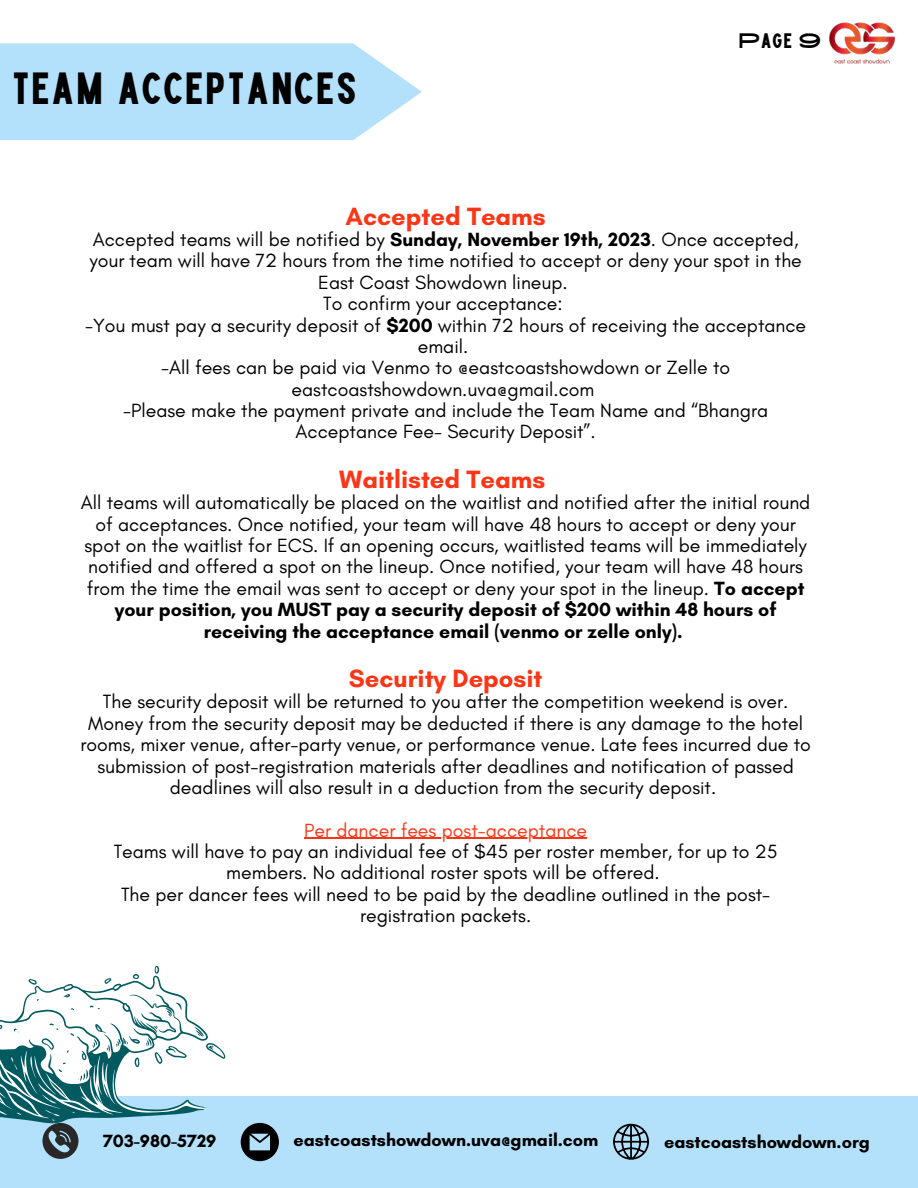
<style>
.page{position:relative;width:918px;height:1188px;background:#fff}
.page>*{position:absolute;margin:0;border:0;box-sizing:border-box;transform-origin:0 0}
.t1{font:45px "High Cruiser";color:#000}
.t2{font:700 25.5px "Glacial Indifference";color:#fb3617}
.t3{font:21px "High Cruiser";color:#000}
.t4{font:19.5px/21.3px "Glacial Indifference";color:#000;text-align:center}
.t5{font:19.5px "Glacial Indifference";color:#fb3617}
.t6{font:700 18px "Glacial Indifference";color:#000}
.s1{font-weight:700}
</style>
<div class="page">
<svg style="left:0;top:43px;width:422px;height:97px;background:#b9e2fa"></svg>
<div style="left:0;top:1096px;width:918px;height:92px;background:#b3e0fa"></div>
<img style="left:829px;top:22px;width:66px;height:42px">
<svg style="left:241px;top:1123px;width:38px;height:38px"></svg>
<svg style="left:613px;top:1124px;width:36px;height:36px"></svg>
<svg style="left:0;top:966px;width:225px;height:193px"></svg>
<hr style="left:304px;top:838px;width:283px;height:1px;background:#fb3617">
<p class="t1" style="left:11px;top:64px;width:348px">TEAM ACCEPTANCES</p>
<p class="t3" style="left:738px;top:29px;width:85px">PAGE 9</p>
<p class="t2" style="left:346px;top:200px;width:202px">Accepted Teams</p>
<p class="t4" style="left:89px;top:229px;width:714px">Accepted teams will be notified by <span class="s1">Sunday, November 19th, 2023</span>. Once accepted, your team will have 72 hours from the time notified to accept or deny your spot in the<br>East Coast Showdown lineup.</p>
<p class="t4" style="left:323px;top:293px;width:241px">To confirm your acceptance:</p>
<p class="t4" style="left:85px;top:314px;width:723px">-You must pay a security deposit of <span class="s1">$200</span> within 72 hours of receiving the acceptance email.</p>
<p class="t4" style="left:161px;top:357px;width:570px">-All fees can be paid via Venmo to @eastcoastshowdown or Zelle to eastcoastshowdown.uva@gmail.com</p>
<p class="t4" style="left:123px;top:400px;width:647px">-Please make the payment private and include the Team Name and “Bhangra<br>Acceptance Fee- Security Deposit”.</p>
<p class="t2" style="left:339px;top:464px;width:208px">Waitlisted Teams</p>
<p class="t4" style="left:81px;top:492px;width:731px">All teams will automatically be placed on the waitlist and notified after the initial round of acceptances. Once notified, your team will have 48 hours to accept or deny your spot on the waitlist for ECS. If an opening occurs, waitlisted teams will be immediately notified and offered a spot on the lineup. Once notified, your team will have 48 hours from the time the email was sent to accept or deny your spot in the lineup. <span class="s1">To accept your position, you MUST pay a security deposit of $200 within 48 hours of receiving the acceptance email (venmo or zelle only).</span></p>
<p class="t2" style="left:349px;top:663px;width:195px">Security Deposit</p>
<p class="t4" style="left:80px;top:691px;width:732px">The security deposit will be returned to you after the competition weekend is over.<br>Money from the security deposit may be deducted if there is any damage to the hotel rooms, mixer venue, after-party venue, or performance venue. Late fees incurred due to submission of post-registration materials after deadlines and notification of passed deadlines will also result in a deduction from the security deposit.</p>
<p class="t5" style="left:304px;top:818px;width:284px">Per dancer fees post-acceptance</p>
<p class="t4" style="left:114px;top:841px;width:665px">Teams will have to pay an individual fee of $45 per roster member, for up to 25 members. No additional roster spots will be offered.</p>
<p class="t4" style="left:121px;top:883px;width:651px">The per dancer fees will need to be paid by the deadline outlined in the post&shy;registration packets.</p>
<p class="t6" style="left:103px;top:1130px;width:115px">703-980-5729</p>
<p class="t6" style="left:294px;top:1129px;width:306px">eastcoastshowdown.uva@gmail.com</p>
<p class="t6" style="left:664px;top:1131px;width:207px">eastcoastshowdown.org</p>
</div>
